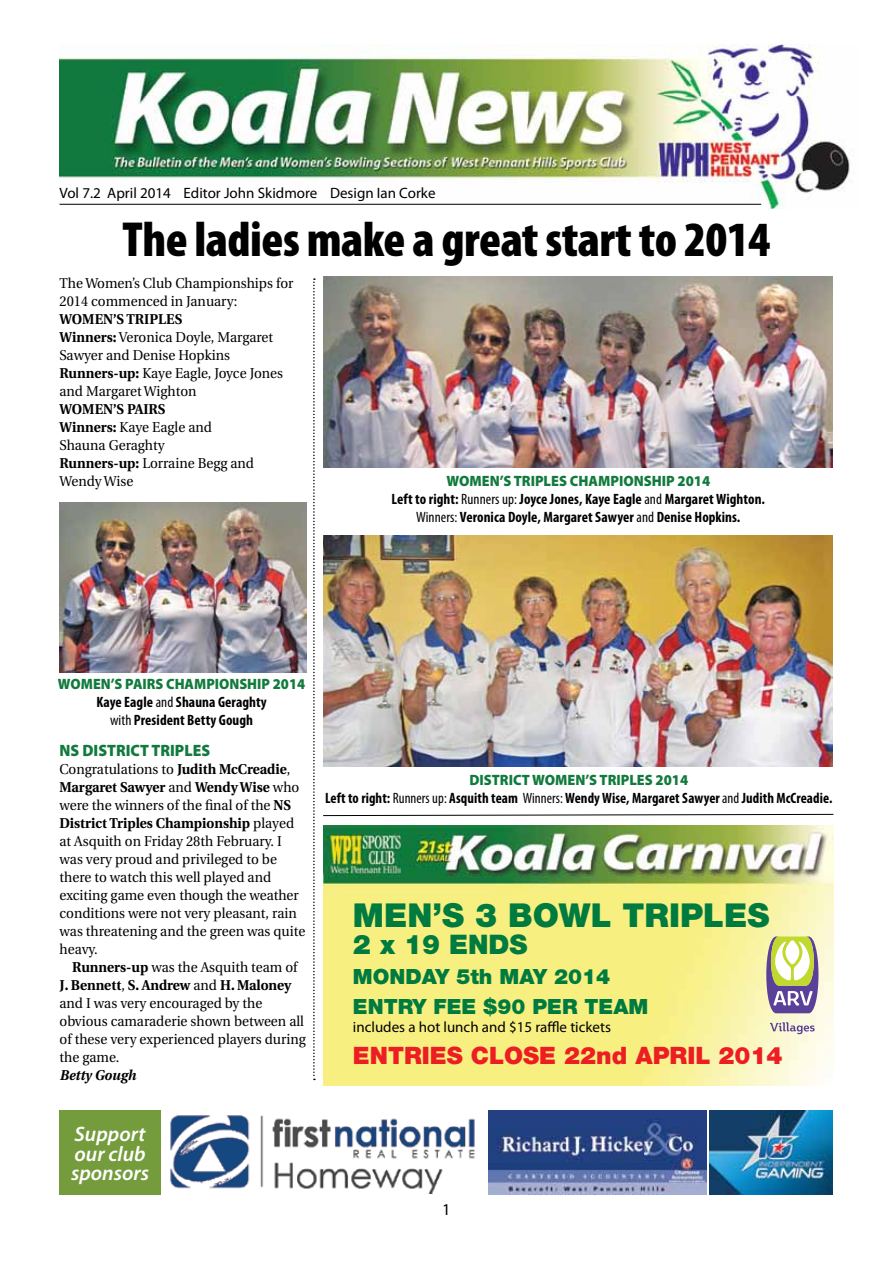
<style>
.page{position:relative;width:893px;height:1263px;background:#fff}
.page>*{position:absolute;margin:0;border:0;box-sizing:border-box;transform-origin:0 0}
.t1{font:900 condensed 49.5px "Myriad Pro";letter-spacing:-.01em;color:#000}
.t2{font:900 33px "Helvetica Neue";color:#007b3f}
.t3{font:900 27px "Helvetica Neue";color:#007b3f}
.t4{font:900 24px "Helvetica Neue";color:#ed1d24}
.t5{font:900 21px/30px "Helvetica Neue";color:#007b3f}
.t6{font:italic 600 21px/19.5px "Myriad Pro";color:#fff}
.t7{font:900 16.5px "Myriad Pro";color:#127a3d;scale:.95 1}
.t8{font:16.5px "Myriad Pro";color:#000}
.t9{font:700 condensed 15px/18px "Myriad Pro";letter-spacing:.005em;color:#000;text-align:center}
.t10{font:15px "Myriad Pro";color:#000}
.t11{font:14.25px/18px "Utopia";color:#000;scale:.95 1}
.t12{font:italic 700 14.25px "Utopia";color:#000;scale:.95 1}
.s1{font-weight:700}
.s2{font-weight:900;font-stretch:normal;color:#127a3d}
.s3{font-weight:400}
</style>
<div class="page">
<img style="left:60px;top:45px;width:790px;height:164px">
<img style="left:489px;top:1111px;width:217px;height:84px">
<img style="left:710px;top:1111px;width:123px;height:84px">
<img style="left:170px;top:1115px;width:305px;height:78px">
<hr style="left:60px;top:204px;width:701px;height:1px;background:#000">
<div style="left:60px;top:1111px;width:101px;height:84px;background:#759c3c"></div>
<svg style="left:323px;top:814px;width:511px;height:2px"></svg>
<svg style="left:313px;top:278px;width:2px;height:802px"></svg>
<img style="left:323px;top:276px;width:510px;height:192px">
<img style="left:323px;top:536px;width:510px;height:231px">
<img style="left:60px;top:503px;width:246px;height:170px">
<img style="left:323px;top:826px;width:510px;height:259px">
<svg style="left:766px;top:936px;width:52px;height:77px"></svg>
<svg style="left:770px;top:1022px;width:45px;height:12px"></svg>
<p class="t10" style="left:60px;top:184px;width:377px">Vol 7.2 April 2014 Editor John Skidmore Design Ian Corke</p>
<h1 class="t1" style="left:123px;top:212px;width:649px">The ladies make a great start to 2014</h1>
<p class="t11" style="left:60px;top:274px;width:248px">The Women’s Club Championships for<br>2014 commenced in January:</p>
<p class="t11" style="left:60px;top:310px;width:237px"><span class="s1">WOMEN’S TRIPLES<br>Winners:</span> Veronica Doyle, Margaret<br>Sawyer and Denise Hopkins<br><span class="s1">Runners-up:</span> Kaye Eagle, Joyce Jones and Margaret Wighton</p>
<p class="t11" style="left:60px;top:400px;width:206px"><span class="s1">WOMEN’S PAIRS<br>Winners:</span> Kaye Eagle and<br>Shauna Geraghty<br><span class="s1">Runners-up:</span> Lorraine Begg and<br>Wendy Wise</p>
<p class="t9" style="left:391px;top:472px;width:375px"><span class="s2">WOMEN’S TRIPLES CHAMPIONSHIP 2014<br></span>Left to right: <span class="s3">Runners up:</span> Joyce Jones, Kaye Eagle <span class="s3">and</span> Margaret Wighton.<br><span class="s3">Winners:</span> Veronica Doyle, Margaret Sawyer <span class="s3">and</span> Denise Hopkins.</p>
<p class="t9" style="left:58px;top:675px;width:249px"><span class="s2">WOMEN’S PAIRS CHAMPIONSHIP 2014<br></span>Kaye Eagle <span class="s3">and</span> Shauna Geraghty<br><span class="s3">with</span> President Betty Gough</p>
<p class="t7" style="left:60px;top:741px;width:160px">NS DISTRICT TRIPLES</p>
<p class="t11" style="left:60px;top:760px;width:260px">Congratulations to <span class="s1">Judith McCreadie</span>, <span class="s1">Margaret Sawyer</span> and <span class="s1">Wendy Wise</span> who were the winners of the final of the <span class="s1">NS District Triples Championship</span> played at Asquith on Friday 28th February. I was very proud and privileged to be there to watch this well played and exciting game even though the weather conditions were not very pleasant, rain was threatening and the green was quite heavy.</p>
<p class="t11" style="left:60px;top:958px;width:261px;text-indent:13px"><span class="s1">Runners-up</span> was the Asquith team of<br><span class="s1">J. Bennett</span>, <span class="s1">S. Andrew</span> and <span class="s1">H. Maloney </span>and I was very encouraged by the obvious camaraderie shown between all of these very experienced players during the game.</p>
<p class="t12" style="left:60px;top:1067px;width:82px">Betty Gough</p>
<h3 class="t6" style="left:71px;top:1124px;width:80px">Support our club sponsors</h3>
<p class="t9" style="left:325px;top:770px;width:509px"><span class="s2">DISTRICT WOMEN’S TRIPLES 2014<br></span>Left to right: <span class="s3">Runners up:</span> Asquith team <span class="s3">Winners:</span> Wendy Wise, Margaret Sawyer <span class="s3">and</span> Judith McCreadie.</p>
<h2 class="t2" style="left:353px;top:896px;width:418px">MEN’S 3 BOWL TRIPLES</h2>
<h3 class="t3" style="left:353px;top:929px;width:176px">2 x 19 ENDS</h3>
<h3 class="t5" style="left:353px;top:962px;width:297px">MONDAY 5th MAY 2014<br>ENTRY FEE $90 PER TEAM</h3>
<p class="t10" style="left:353px;top:1018px;width:260px">includes a hot lunch and $15 raffle tickets</p>
<h3 class="t4" style="left:353px;top:1041px;width:431px">ENTRIES CLOSE 22nd APRIL 2014</h3>
<p class="t8" style="left:442px;top:1200px;width:10px">1</p>
</div>
